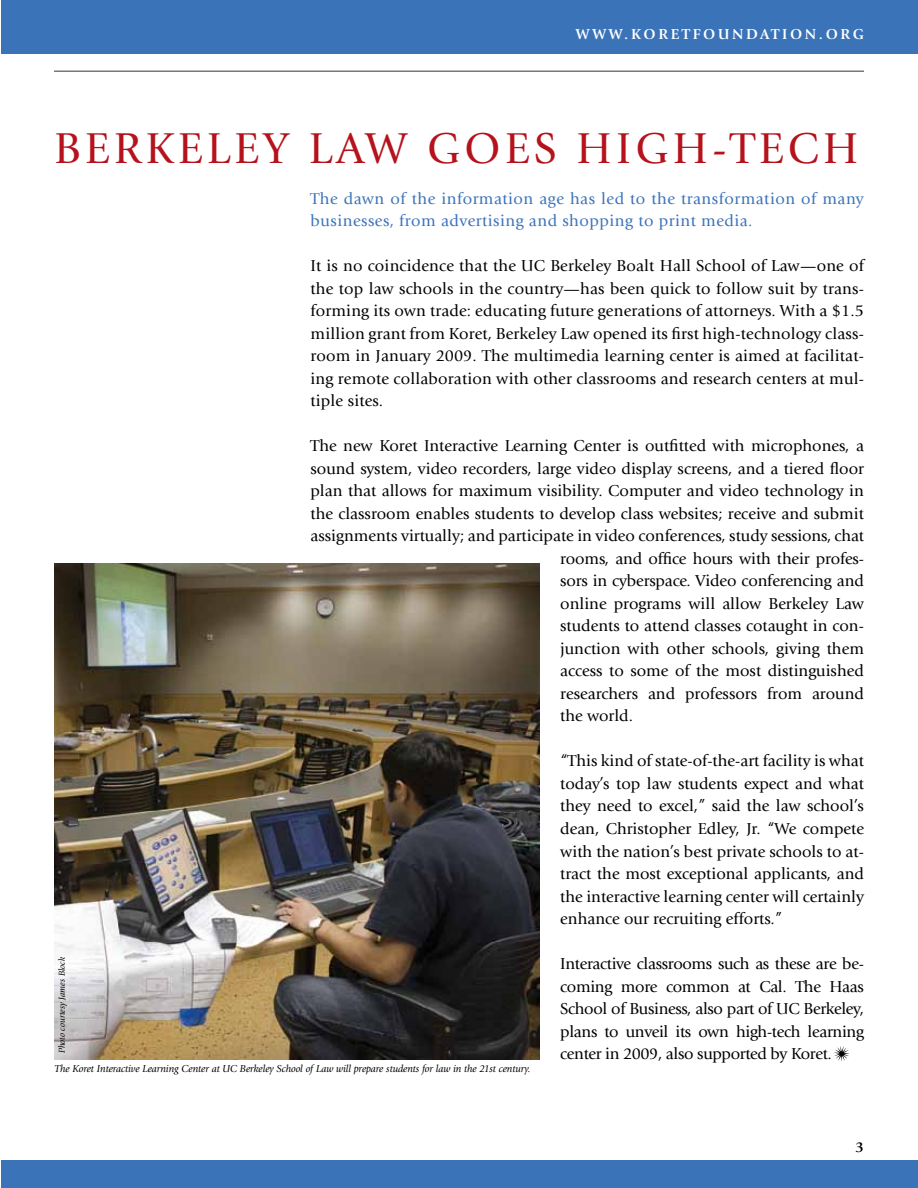
<style>
.page{position:relative;width:918px;height:1188px;background:#fff}
.page>*{position:absolute;margin:0;border:0;box-sizing:border-box;transform-origin:0 0}
.t1{font:45px "Giovanni Std";letter-spacing:.09em;color:#b5121b}
.t2{font:16.5px/22.5px "Giovanni Std";color:#000;text-align:justify}
.t3{font:16.5px/22.5px "Giovanni Std";letter-spacing:.03em;color:#3b73b9}
.t4{font:700 15px "Giovanni Std";letter-spacing:.175em;color:#fff}
.t5{font:700 15px "Giovanni Std";color:#000}
.t6{font:italic 10.5px "Giovanni Std";letter-spacing:-.01em;color:#000}
.t7{font:italic 9px "Giovanni Std";color:#000}
</style>
<div class="page">
<div style="left:2px;top:0;width:916px;height:54px;background:#3b73b9"></div>
<div style="left:2px;top:1161px;width:916px;height:27px;background:#3b73b9"></div>
<hr style="left:54px;top:70px;width:810px;height:2px;background:#77787b">
<svg style="left:834px;top:1046px;width:15px;height:15px"></svg>
<img style="left:54px;top:563px;width:486px;height:496px">
<p class="t4" style="left:576px;top:25px;width:17px">WWW</p>
<p class="t4" style="left:624px;top:25px;width:241px">.KORETFOUNDATION.ORG</p>
<h1 class="t1" style="left:54px;top:123px;width:61px">Berkeley</h1>
<h1 class="t1" style="left:309px;top:123px;width:186px">Law Goes</h1>
<h1 class="t1" style="left:576px;top:123px;width:71px">High</h1>
<h1 class="t1" style="left:712px;top:123px;width:80px">-Tech</h1>
<p class="t3" style="left:310px;top:187px;width:555px">The dawn of the information age has led to the transformation of many businesses, from advertising and shopping to print media.</p>
<p class="t2" style="left:310px;top:255px;width:555px">It is no coincidence that the UC Berkeley Boalt Hall School of Law—one of the top law schools in the country—has been quick to follow suit by trans&shy;forming its own trade: educating future generations of attorneys. With a $1.5 million grant from Koret, Berkeley Law opened its first high-technology class&shy;room in January 2009. The multimedia learning center is aimed at facilitat&shy;ing remote collaboration with other classrooms and research centers at mul&shy;tiple sites.</p>
<p class="t2" style="left:310px;top:435px;width:555px">The new Koret Interactive Learning Center is outfitted with microphones, a</p>
<p class="t2" style="left:310px;top:457px;width:555px">sound system, video recorders, large video display screens, and a tiered floor</p>
<p class="t2" style="left:310px;top:480px;width:555px">plan that allows for maximum visibility. Computer and video technology in</p>
<p class="t2" style="left:310px;top:502px;width:555px">the classroom enables students to develop class websites; receive and submit</p>
<p class="t2" style="left:310px;top:525px;width:555px">assignments virtually; and participate in video conferences, study sessions, chat</p>
<p class="t2" style="left:560px;top:547px;width:305px">rooms, and office hours with their profes-</p>
<p class="t2" style="left:560px;top:570px;width:305px">sors in cyberspace. Video conferencing and</p>
<p class="t2" style="left:560px;top:592px;width:305px">online programs will allow Berkeley Law</p>
<p class="t2" style="left:560px;top:615px;width:305px">students to attend classes cotaught in con-</p>
<p class="t2" style="left:560px;top:637px;width:305px">junction with other schools, giving them</p>
<p class="t2" style="left:560px;top:660px;width:305px">access to some of the most distinguished</p>
<p class="t2" style="left:560px;top:683px;width:305px">researchers and professors from around</p>
<p class="t2" style="left:560px;top:705px;width:74px">the world.</p>
<p class="t2" style="left:560px;top:750px;width:305px">“This kind of state-of-the-art facility is what today’s top law students expect and what they need to excel,” said the law school’s dean, Christopher Edley, Jr. “We compete with the nation’s best private schools to at&shy;tract the most exceptional applicants, and the interactive learning center will certainly enhance our recruiting efforts.”</p>
<p class="t2" style="left:560px;top:953px;width:305px">Interactive classrooms such as these are be&shy;coming more common at Cal. The Haas School of Business, also part of UC Berkeley, plans to unveil its own high-tech learning center in 2009, also supported by Koret.</p>
<p class="t7" style="left:57px;top:1053px;width:98px;rotate:-90deg">Photo courtesy James Block</p>
<p class="t6" style="left:54px;top:1062px;width:478px">The Koret Interactive Learning Center at UC Berkeley School of Law will prepare students for law in the 21st century.</p>
<p class="t5" style="left:856px;top:1138px;width:10px">3</p>
</div>
